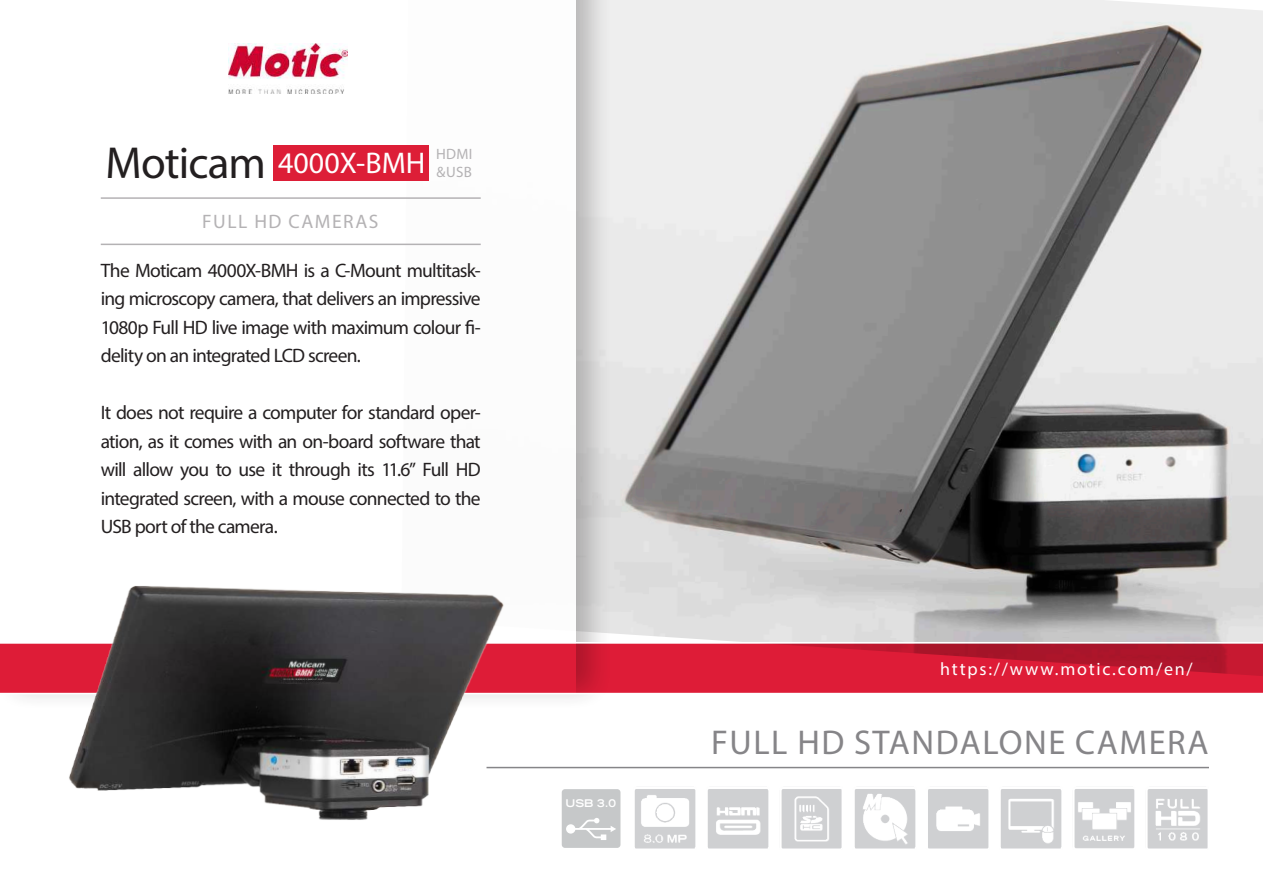
<style>
.page{position:relative;width:1263px;height:893px;background:#fff}
.page>*{position:absolute;margin:0;border:0;box-sizing:border-box;transform-origin:0 0}
.t1{font:45px "Myriad Pro";letter-spacing:-.02em;color:#231f20}
.t2{font:34.5px "Myriad Pro";letter-spacing:.045em;color:#868588}
.t3{font:30px "Myriad Pro";color:#fff}
.t4{font:19.5px/28.5px "Myriad Pro";letter-spacing:-.035em;color:#231f20;text-align:justify}
.t5{font:19.5px "Myriad Pro";letter-spacing:.08em;color:#b4b2b4}
.t6{font:18px "Myriad Pro";letter-spacing:.1em;color:#fff}
.t7{font:15px/18px "Myriad Pro";letter-spacing:.02em;color:#b4b2b4}
.t8{font:700 expanded 10.5px "Trade Gothic LT";color:#fff}
</style>
<div class="page">
<img style="left:614px;top:0;width:649px;height:642px">
<div style="left:0;top:0;width:614px;height:712px;background:#231f20;opacity:.3"></div>
<div style="left:1px;top:0;width:575px;height:693px;background:#fff"></div>
<hr style="left:101px;top:197px;width:380px;height:2px;background:#b4b2b4">
<hr style="left:101px;top:244px;width:380px;height:1px;background:#b4b2b4">
<img style="left:229px;top:44px;width:119px;height:50px">
<hr style="left:486px;top:767px;width:723px;height:1px;background:#868588">
<img style="left:634px;top:789px;width:62px;height:60px">
<img style="left:707px;top:789px;width:62px;height:60px">
<img style="left:781px;top:789px;width:61px;height:60px">
<img style="left:854px;top:789px;width:62px;height:60px">
<img style="left:928px;top:789px;width:61px;height:60px">
<img style="left:1000px;top:789px;width:62px;height:60px">
<img style="left:1074px;top:789px;width:61px;height:60px">
<svg style="left:0;top:642px;width:1263px;height:52px;background:#d4263f"></svg>
<img style="left:9px;top:586px;width:563px;height:261px">
<img style="left:1147px;top:789px;width:61px;height:60px">
<div style="left:273px;top:145px;width:155px;height:36px;background:#dd1e37"></div>
<div style="left:562px;top:789px;width:58px;height:59px;background:#c6c8c9;border-radius:3px"></div>
<svg style="left:566px;top:818px;width:50px;height:22px"></svg>
<h1 class="t1" style="left:105px;top:135px;width:162px">Moticam</h1>
<p class="t5" style="left:202px;top:209px;width:178px">FULL HD CAMERAS</p>
<h3 class="t3" style="left:278px;top:144px;width:149px">4000X-BMH</h3>
<p class="t7" style="left:436px;top:144px;width:38px">HDMI &amp;USB</p>
<p class="t4" style="left:101px;top:256px;width:381px">The Moticam 4000X-BMH is a C-Mount multitask&shy;ing microscopy camera, that delivers an impressive 1080p Full HD live image with maximum colour fi&shy;delity on an integrated LCD screen.</p>
<p class="t4" style="left:101px;top:398px;width:381px">It does not require a computer for standard oper&shy;ation, as it comes with an on-board software that will allow you to use it through its 11.6” Full HD integrated screen, with a mouse connected to the USB port of the camera.</p>
<p class="t8" style="left:565px;top:797px;width:52px">USB 3.0</p>
<p class="t6" style="left:940px;top:658px;width:254px">https://www.motic.com/en/</p>
<h2 class="t2" style="left:711px;top:721px;width:499px">FULL HD STANDALONE CAMERA</h2>
</div>
